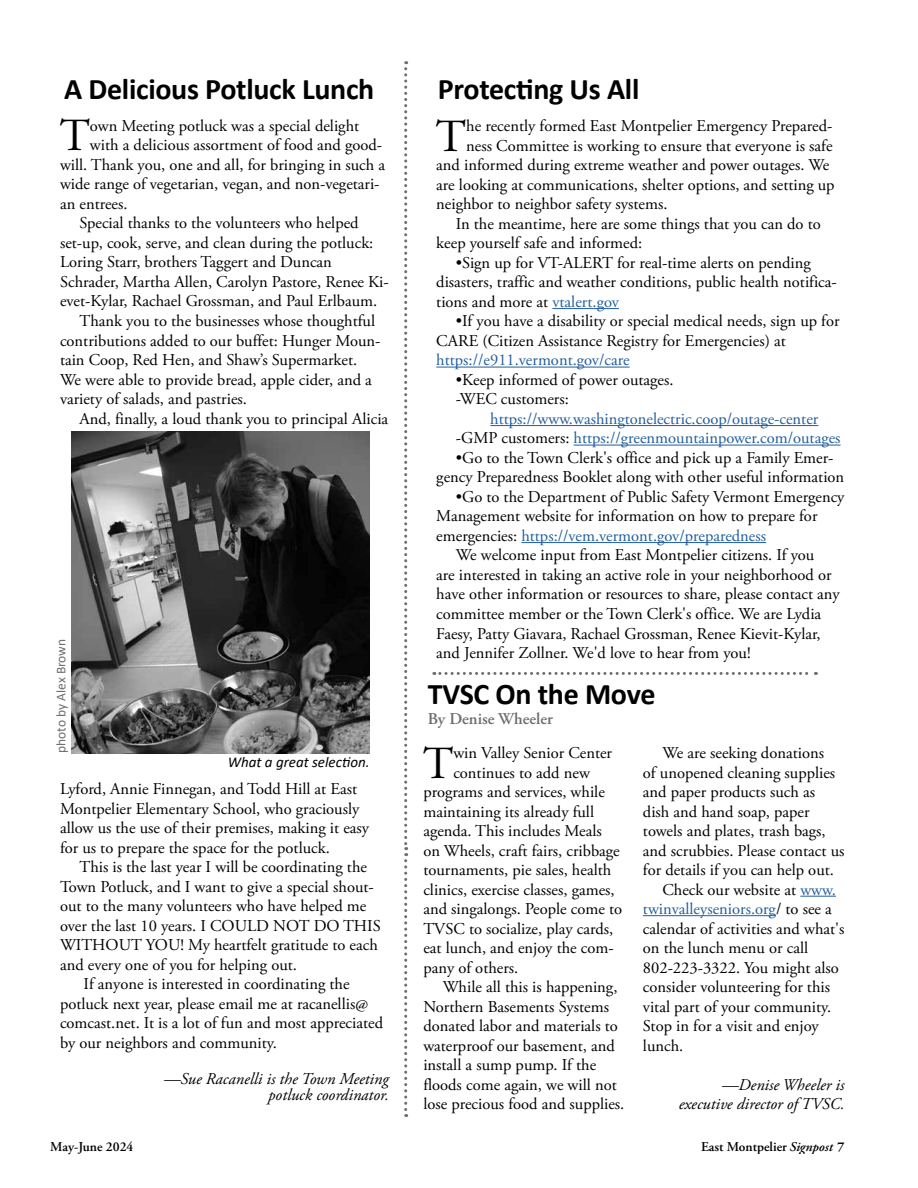
<style>
.page{position:relative;width:918px;height:1188px;background:#fff}
.page>*{position:absolute;margin:0;border:0;box-sizing:border-box;transform-origin:0 0}
.t1{font:45.9px "Adobe Garamond Pro";color:#000}
.t2{font:700 30px "Calibri";letter-spacing:-.01em;color:#000}
.t3{font:16.5px/19.5px "Adobe Garamond Pro";color:#000}
.t4{font:16.5px/19.5px "Adobe Garamond Pro";color:#215e9e}
.t5{font:italic 16.5px/19.5px "Adobe Garamond Pro";color:#000;text-align:right}
.t6{font:600 16.5px "Adobe Garamond Pro";color:#6d6e71}
.t7{font:italic 15px "Calibri";color:#000}
.t8{font:600 13.5px "Adobe Garamond Pro";color:#000}
.t9{font:13.5px "Calibri";color:#6d6e71}
.s1{color:#215e9e}
.s2{color:#000}
.s3{font-style:italic}
.s4{color:#fff}
.s5{font-weight:700}
</style>
<div class="page">
<hr style="left:800px;top:896px;width:36px;height:1px;background:#215e9e">
<hr style="left:643px;top:915px;width:133px;height:1px;background:#215e9e">
<hr style="left:552px;top:308px;width:67px;height:1px;background:#215e9e">
<hr style="left:436px;top:367px;width:194px;height:1px;background:#215e9e">
<hr style="left:490px;top:425px;width:328px;height:1px;background:#215e9e">
<hr style="left:574px;top:445px;width:267px;height:1px;background:#215e9e">
<hr style="left:521px;top:542px;width:245px;height:1px;background:#215e9e">
<img style="left:72px;top:432px;width:298px;height:321px">
<svg style="left:404px;top:61px;width:3px;height:1056px"></svg>
<svg style="left:434px;top:672px;width:382px;height:3px"></svg>
<h2 class="t2" style="left:64px;top:68px;width:312px">A Delicious Potluck Lunch</h2>
<h2 class="t2" style="left:438px;top:68px;width:203px">Protecting Us All</h2>
<h1 class="t1" style="left:60px;top:108px;width:32px">T</h1>
<p class="t3" style="left:90px;top:117px;width:271px">own Meeting potluck was a special delight</p>
<p class="t3" style="left:90px;top:136px;width:294px">with a delicious assortment of food and good-</p>
<p class="t3" style="left:60px;top:156px;width:327px">will. Thank you, one and all, for bringing in such a</p>
<p class="t3" style="left:60px;top:175px;width:321px">wide range of vegetarian, vegan, and non-vegetari-</p>
<p class="t3" style="left:60px;top:195px;width:69px">an entrees.</p>
<p class="t3" style="left:79px;top:214px;width:281px">Special thanks to the volunteers who helped</p>
<p class="t3" style="left:60px;top:234px;width:315px">set-up, cook, serve, and clean during the potluck:</p>
<p class="t3" style="left:60px;top:253px;width:273px">Loring Starr, brothers Taggert and Duncan</p>
<p class="t3" style="left:60px;top:273px;width:330px">Schrader, Martha Allen, Carolyn Pastore, Renee Ki-</p>
<p class="t3" style="left:60px;top:292px;width:319px">evet-Kylar, Rachael Grossman, and Paul Erlbaum.</p>
<p class="t3" style="left:79px;top:312px;width:297px">Thank you to the businesses whose thoughtful</p>
<p class="t3" style="left:60px;top:331px;width:322px">contributions added to our buffet: Hunger Moun-</p>
<p class="t3" style="left:60px;top:351px;width:299px">tain Coop, Red Hen, and Shaw’s Supermarket.</p>
<p class="t3" style="left:60px;top:370px;width:313px">We were able to provide bread, apple cider, and a</p>
<p class="t3" style="left:60px;top:390px;width:188px">variety of salads, and pastries.</p>
<p class="t3" style="left:79px;top:409px;width:310px">And, finally, a loud thank you to principal Alicia</p>
<p class="t9" style="left:52px;top:753px;width:116px;rotate:-90deg">photo by Alex Brown</p>
<p class="t7" style="left:228px;top:752px;width:143px">What a great selection.</p>
<p class="t3" style="left:60px;top:780px;width:311px">Lyford, Annie Finnegan, and Todd Hill at East Montpelier Elementary School, who graciously allow us the use of their premises, making it easy for us to prepare the space for the potluck.</p>
<p class="t3" style="left:79px;top:858px;width:289px">This is the last year I will be coordinating the</p>
<p class="t3" style="left:60px;top:877px;width:315px">Town Potluck, and I want to give a special shout-</p>
<p class="t3" style="left:60px;top:897px;width:308px">out to the many volunteers who have helped me</p>
<p class="t3" style="left:60px;top:916px;width:322px">over the last 10 years. I COULD NOT DO THIS</p>
<p class="t3" style="left:60px;top:936px;width:319px">WITHOUT YOU! My heartfelt gratitude to each</p>
<p class="t3" style="left:60px;top:955px;width:238px">and every one of you for helping out.</p>
<p class="t3" style="left:84px;top:975px;width:268px">If anyone is interested in coordinating the</p>
<p class="t3" style="left:60px;top:994px;width:309px">potluck next year, please email me at racanellis@</p>
<p class="t3" style="left:60px;top:1014px;width:325px">comcast.net. It is a lot of fun and most appreciated</p>
<p class="t3" style="left:60px;top:1033px;width:218px">by our neighbors and community.</p>
<p class="t5" style="left:164px;top:1071px;width:226px;line-height:16.5px">—Sue Racanelli is the Town Meeting potluck coordinator.</p>
<h1 class="t1" style="left:436px;top:109px;width:32px">T</h1>
<p class="t3" style="left:466px;top:117px;width:368px">he recently formed East Montpelier Emergency Prepared-</p>
<p class="t3" style="left:466px;top:137px;width:368px">ness Committee is working to ensure that everyone is safe</p>
<p class="t3" style="left:436px;top:156px;width:395px">and informed during extreme weather and power outages. We</p>
<p class="t3" style="left:436px;top:176px;width:400px">are looking at communications, shelter options, and setting up</p>
<p class="t3" style="left:436px;top:195px;width:233px">neighbor to neighbor safety systems.</p>
<p class="t3" style="left:456px;top:215px;width:367px">In the meantime, here are some things that you can do to</p>
<p class="t3" style="left:436px;top:234px;width:207px">keep yourself safe and informed:</p>
<p class="t3" style="left:436px;top:254px;width:402px;text-indent:19px">•Sign up for VT-ALERT for real-time alerts on pending disasters, traffic and weather conditions, public health notifica&shy;tions and more at <span class="s1">vtalert.gov</span></p>
<p class="t3" style="left:436px;top:312px;width:405px;text-indent:19px">•If you have a disability or special medical needs, sign up for<br>CARE (Citizen Assistance Registry for Emergencies) at</p>
<p class="t4" style="left:436px;top:351px;width:195px">https://e911.vermont.gov/care</p>
<p class="t3" style="left:456px;top:371px;width:219px">•Keep informed of power outages. -WEC customers:</p>
<p class="t4" style="left:456px;top:410px;width:386px;text-indent:35px">https://www.washingtonelectric.coop/outage-center <span class="s2">-GMP customers:</span> https://greenmountainpower.com/outages</p>
<p class="t3" style="left:436px;top:449px;width:409px;text-align:center">•Go to the Town Clerk's office and pick up a Family Emer&shy;gency Preparedness Booklet along with other useful information</p>
<p class="t3" style="left:456px;top:488px;width:390px">•Go to the Department of Public Safety Vermont Emergency</p>
<p class="t3" style="left:436px;top:507px;width:383px">Management website for information on how to prepare for</p>
<p class="t4" style="left:436px;top:527px;width:331px"><span class="s2">emergencies:</span> https://vem.vermont.gov/preparedness</p>
<p class="t3" style="left:456px;top:546px;width:360px">We welcome input from East Montpelier citizens. If you</p>
<p class="t3" style="left:436px;top:566px;width:397px">are interested in taking an active role in your neighborhood or</p>
<p class="t3" style="left:436px;top:585px;width:405px">have other information or resources to share, please contact any</p>
<p class="t3" style="left:436px;top:605px;width:386px">committee member or the Town Clerk's office. We are Lydia</p>
<p class="t3" style="left:436px;top:624px;width:386px">Faesy, Patty Giavara, Rachael Grossman, Renee Kievit-Kylar,</p>
<p class="t3" style="left:436px;top:644px;width:316px">and Jennifer Zollner. We'd love to hear from you!</p>
<h2 class="t2" style="left:428px;top:673px;width:229px">TVSC On the Move</h2>
<p class="t6" style="left:428px;top:709px;width:127px">By Denise Wheeler</p>
<h1 class="t1" style="left:423px;top:735px;width:32px">T</h1>
<p class="t3" style="left:453px;top:744px;width:160px">win Valley Senior Center</p>
<p class="t3" style="left:453px;top:763px;width:138px">continues to add new</p>
<p class="t3" style="left:423px;top:783px;width:183px">programs and services, while</p>
<p class="t3" style="left:423px;top:802px;width:172px">maintaining its already full</p>
<p class="t3" style="left:423px;top:822px;width:180px">agenda. This includes Meals</p>
<p class="t3" style="left:423px;top:841px;width:198px">on Wheels, craft fairs, cribbage</p>
<p class="t3" style="left:423px;top:861px;width:189px">tournaments, pie sales, health</p>
<p class="t3" style="left:423px;top:880px;width:193px">clinics, exercise classes, games,</p>
<p class="t3" style="left:423px;top:900px;width:200px">and singalongs. People come to</p>
<p class="t3" style="left:423px;top:919px;width:191px">TVSC to socialize, play cards,</p>
<p class="t3" style="left:423px;top:939px;width:192px">eat lunch, and enjoy the com-</p>
<p class="t3" style="left:423px;top:958px;width:97px">pany of others.</p>
<p class="t3" style="left:443px;top:978px;width:176px">While all this is happening,</p>
<p class="t3" style="left:423px;top:997px;width:187px">Northern Basements Systems</p>
<p class="t3" style="left:423px;top:1017px;width:196px">donated labor and materials to</p>
<p class="t3" style="left:423px;top:1036px;width:193px">waterproof our basement, and</p>
<p class="t3" style="left:423px;top:1056px;width:174px">install a sump pump. If the</p>
<p class="t3" style="left:423px;top:1075px;width:195px">floods come again, we will not</p>
<p class="t3" style="left:423px;top:1095px;width:203px">lose precious food and supplies.</p>
<p class="t3" style="left:662px;top:744px;width:163px">We are seeking donations</p>
<p class="t3" style="left:643px;top:763px;width:194px">of unopened cleaning supplies</p>
<p class="t3" style="left:643px;top:783px;width:174px">and paper products such as</p>
<p class="t3" style="left:643px;top:802px;width:168px">dish and hand soap, paper</p>
<p class="t3" style="left:643px;top:822px;width:184px">towels and plates, trash bags,</p>
<p class="t3" style="left:643px;top:841px;width:203px">and scrubbies. Please contact us</p>
<p class="t3" style="left:643px;top:861px;width:193px">for details if you can help out.</p>
<p class="t3" style="left:662px;top:880px;width:175px">Check our website at <span class="s1">www.</span></p>
<p class="t4" style="left:643px;top:900px;width:190px">twinvalleyseniors.org<span class="s2">/ to see a</span></p>
<p class="t3" style="left:643px;top:919px;width:203px">calendar of activities and what's</p>
<p class="t3" style="left:643px;top:939px;width:167px">on the lunch menu or call</p>
<p class="t3" style="left:643px;top:958px;width:197px">802-223-3322. You might also</p>
<p class="t3" style="left:643px;top:978px;width:189px">consider volunteering for this</p>
<p class="t3" style="left:643px;top:997px;width:190px">vital part of your community.</p>
<p class="t3" style="left:643px;top:1017px;width:177px">Stop in for a visit and enjoy</p>
<p class="t3" style="left:643px;top:1036px;width:42px">lunch.</p>
<p class="t5" style="left:679px;top:1075px;width:167px">—Denise Wheeler is executive director of TVSC.</p>
<p class="t8" style="left:50px;top:1139px;width:85px">May-June 2024</p>
<p class="t8" style="left:701px;top:1139px;width:145px">East Montpelier <span class="s3">Signpost</span><span class="s4">r</span><span class="s5">7</span></p>
</div>
